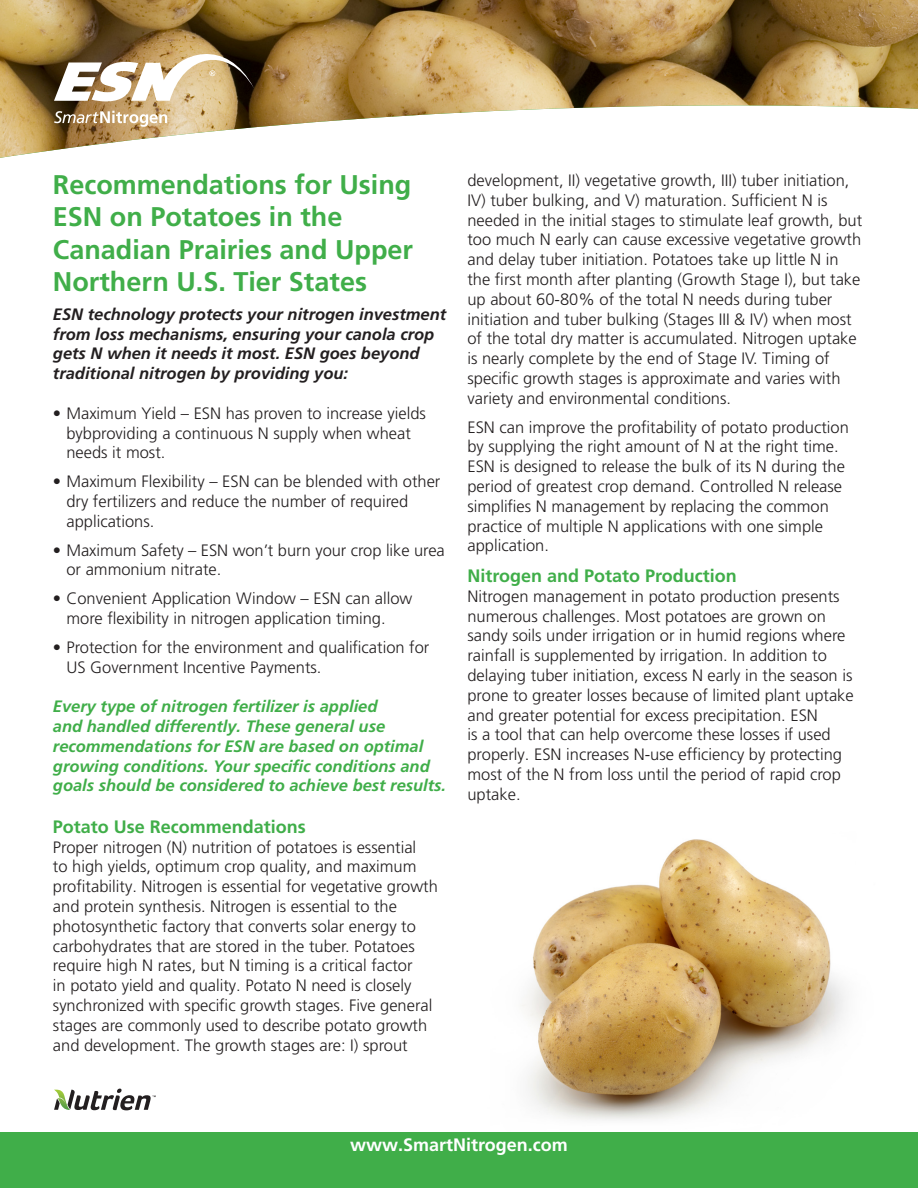
<style>
.page{position:relative;width:918px;height:1188px;background:#fff}
.page>*{position:absolute;margin:0;border:0;box-sizing:border-box;transform-origin:0 0}
.t1{font:700 27px/32.4px "Frutiger LT Pro";color:#40ae49}
.t2{font:700 18px "Frutiger LT Pro";color:#40ae49}
.t3{font:700 18px "Frutiger LT Pro";color:#fff}
.t4{font:300 16.5px/19.8px "Frutiger LT Pro";color:#231f20}
.t5{font:italic 700 16.5px/19.8px "Frutiger LT Pro";color:#40ae49}
.t6{font:italic 700 16.5px/19.8px "Frutiger LT Pro";color:#231f20}
</style>
<div class="page">
<img style="left:421px;top:839px;width:497px;height:294px">
<img style="left:0;top:0;width:918px;height:158px">
<svg style="left:54px;top:111px;width:113px;height:16px"></svg>
<svg style="left:54px;top:54px;width:200px;height:47px"></svg>
<div style="left:0;top:1133px;width:918px;height:55px;background:#40ae49"></div>
<svg style="left:54px;top:1089px;width:102px;height:21px"></svg>
<p class="t1" style="left:53px;top:168px;width:362px">Recommendations for Using<br>ESN on Potatoes in the<br>Canadian Prairies and Upper<br>Northern U.S. Tier States</p>
<p class="t6" style="left:53px;top:304px;width:395px">ESN technology protects your nitrogen investment from loss mechanisms, ensuring your canola crop gets N when it needs it most. ESN goes beyond traditional nitrogen by providing you:</p>
<p class="t4" style="left:66px;top:403px;width:361px;text-indent:-13px">• Maximum Yield – ESN has proven to increase yields bybproviding a continuous N supply when wheat needs it most.</p>
<p class="t4" style="left:66px;top:472px;width:376px;text-indent:-13px">• Maximum Flexibility – ESN can be blended with other dry fertilizers and reduce the number of required applications.</p>
<p class="t4" style="left:66px;top:540px;width:380px;text-indent:-13px">• Maximum Safety – ESN won’t burn your crop like urea or ammonium nitrate.</p>
<p class="t4" style="left:66px;top:589px;width:348px;text-indent:-13px">• Convenient Application Window – ESN can allow more flexibility in nitrogen application timing.</p>
<p class="t4" style="left:66px;top:637px;width:365px;text-indent:-13px">• Protection for the environment and qualification for<br>US Government Incentive Payments.</p>
<p class="t5" style="left:53px;top:697px;width:395px">Every type of nitrogen fertilizer is applied<br>and handled differently. These general use recommendations for ESN are based on optimal growing conditions. Your specific conditions and goals should be considered to achieve best results.</p>
<p class="t2" style="left:53px;top:816px;width:255px">Potato Use Recommendations</p>
<p class="t4" style="left:53px;top:837px;width:387px">Proper nitrogen (N) nutrition of potatoes is essential<br>to high yields, optimum crop quality, and maximum profitability. Nitrogen is essential for vegetative growth and protein synthesis. Nitrogen is essential to the photosynthetic factory that converts solar energy to carbohydrates that are stored in the tuber. Potatoes require high N rates, but N timing is a critical factor<br>in potato yield and quality. Potato N need is closely synchronized with specific growth stages. Five general stages are commonly used to describe potato growth and development. The growth stages are: I) sprout</p>
<p class="t4" style="left:467px;top:170px;width:396px">development, II) vegetative growth, III) tuber initiation, IV) tuber bulking, and V) maturation. Sufficient N is needed in the initial stages to stimulate leaf growth, but too much N early can cause excessive vegetative growth and delay tuber initiation. Potatoes take up little N in the first month after planting (Growth Stage I), but take up about 60-80% of the total N needs during tuber initiation and tuber bulking (Stages III &amp; IV) when most of the total dry matter is accumulated. Nitrogen uptake is nearly complete by the end of Stage IV. Timing of specific growth stages is approximate and varies with variety and environmental conditions.</p>
<p class="t4" style="left:467px;top:417px;width:383px">ESN can improve the profitability of potato production by supplying the right amount of N at the right time.<br>ESN is designed to release the bulk of its N during the period of greatest crop demand. Controlled N release simplifies N management by replacing the common practice of multiple N applications with one simple application.</p>
<p class="t2" style="left:467px;top:565px;width:271px">Nitrogen and Potato Production</p>
<p class="t4" style="left:467px;top:586px;width:388px">Nitrogen management in potato production presents numerous challenges. Most potatoes are grown on sandy soils under irrigation or in humid regions where rainfall is supplemented by irrigation. In addition to delaying tuber initiation, excess N early in the season is prone to greater losses because of limited plant uptake and greater potential for excess precipitation. ESN<br>is a tool that can help overcome these losses if used properly. ESN increases N-use efficiency by protecting most of the N from loss until the period of rapid crop uptake.</p>
<p class="t3" style="left:350px;top:1134px;width:219px">www.SmartNitrogen.com</p>
</div>
